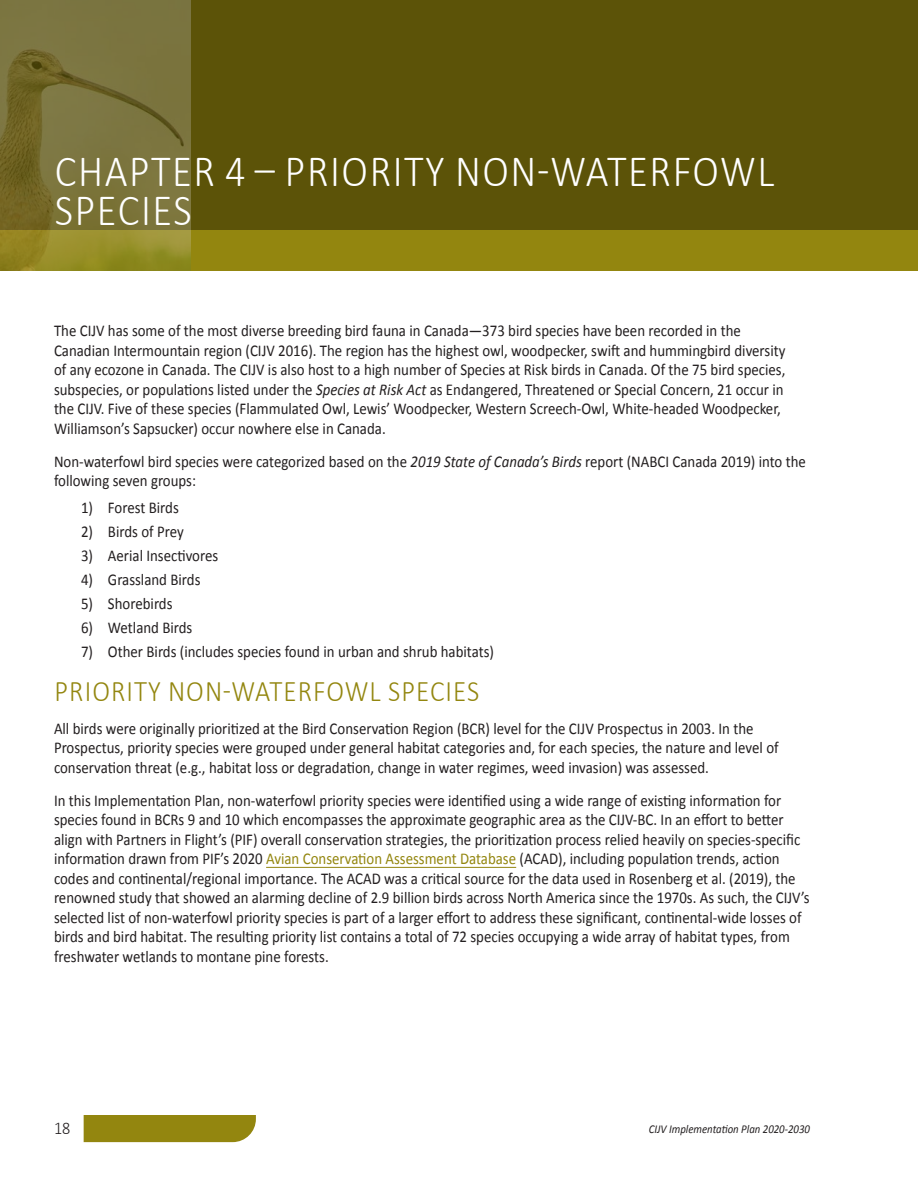
<style>
.page{position:relative;width:918px;height:1188px;background:#fff}
.page>*{position:absolute;margin:0;border:0;box-sizing:border-box;transform-origin:0 0}
.Title-1{font:300 45px/39px "Calibri";letter-spacing:.04em;color:#fff;scale:.9 1}
.Title-2{font:300 30px "Calibri";letter-spacing:.04em;color:#93860f;scale:.9 1}
.t1{font:300 18px "Calibri";color:#231f20;scale:.9 1}
.Text-main{font:16.5px/19.5px "Calibri";color:#231f20;scale:.9 1}
.Text-small_space_aft{font:16.5px/19.5px "Calibri";color:#231f20;scale:.9 1}
.Bullet{font:16.5px "Calibri";color:#231f20;scale:.9 1}
.Bullet-last{font:16.5px "Calibri";color:#231f20;scale:.9 1}
.t2{font:italic 12px "Calibri";color:#231f20;scale:.9 1}
.s1{font-style:italic}
.s2{color:#93860f}
</style>
<div class="page">
<div style="left:84px;top:1115px;width:172px;height:27px;background:#93860f"></div>
<hr style="left:266px;top:867px;width:250px;height:1px;background:#93860f">
<div style="left:0;top:0;width:918px;height:233px;background:#5c5308"></div>
<div style="left:0;top:230px;width:918px;height:41px;background:#93860f"></div>
<img style="left:0;top:0;width:190px;height:271px">
<p class="Title-1" style="left:55px;top:149px;width:801px">CHAPTER 4 – PRIORITY NON-WATERFOWL<br>SPECIES</p>
<p class="Text-main" style="left:54px;top:321px;width:814px">The CIJV has some of the most diverse breeding bird fauna in Canada—373 bird species have been recorded in the Canadian Intermountain region (CIJV 2016). The region has the highest owl, woodpecker, swift and hummingbird diversity of any ecozone in Canada. The CIJV is also host to a high number of Species at Risk birds in Canada. Of the 75 bird species, subspecies, or populations listed under the <span class="s1">Species at Risk Act</span> as Endangered, Threatened or Special Concern, 21 occur in the CIJV. Five of these species (Flammulated Owl, Lewis’ Woodpecker, Western Screech-Owl, White-headed Woodpecker, Williamson’s Sapsucker) occur nowhere else in Canada.</p>
<p class="Text-small_space_aft" style="left:54px;top:452px;width:837px">Non-waterfowl bird species were categorized based on the <span class="s1">2019 State of Canada’s Birds</span> report (NABCI Canada 2019) into the following seven groups:</p>
<p class="Bullet" style="left:81px;top:497px;width:110px">1) Forest Birds</p>
<p class="Bullet" style="left:81px;top:521px;width:116px">2) Birds of Prey</p>
<p class="Bullet" style="left:81px;top:545px;width:154px">3) Aerial Insectivores</p>
<p class="Bullet" style="left:81px;top:569px;width:134px">4) Grassland Birds</p>
<p class="Bullet" style="left:81px;top:593px;width:103px">5) Shorebirds</p>
<p class="Bullet" style="left:81px;top:617px;width:125px">6) Wetland Birds</p>
<p class="Bullet-last" style="left:81px;top:641px;width:460px">7) Other Birds (includes species found in urban and shrub habitats)</p>
<p class="Title-2" style="left:55px;top:672px;width:474px">PRIORITY NON-WATERFOWL SPECIES</p>
<p class="Text-main" style="left:54px;top:719px;width:807px">All birds were originally prioritized at the Bird Conservation Region (BCR) level for the CIJV Prospectus in 2003. In the<br>Prospectus, priority species were grouped under general habitat categories and, for each species, the nature and level of conservation threat (e.g., habitat loss or degradation, change in water regimes, weed invasion) was assessed.</p>
<p class="Text-main" style="left:54px;top:791px;width:841px">In this Implementation Plan, non-waterfowl priority species were identified using a wide range of existing information for species found in BCRs 9 and 10 which encompasses the approximate geographic area as the CIJV-BC. In an effort to better align with Partners in Flight’s (PIF) overall conservation strategies, the prioritization process relied heavily on species-specific information drawn from PIF’s 2020 <span class="s2">Avian Conservation Assessment Database</span> (ACAD), including population trends, action codes and continental/regional importance. The ACAD was a critical source for the data used in Rosenberg et al. (2019), the renowned study that showed an alarming decline of 2.9 billion birds across North America since the 1970s. As such, the CIJV’s selected list of non-waterfowl priority species is part of a larger effort to address these significant, continental-wide losses of birds and bird habitat. The resulting priority list contains a total of 72 species occupying a wide array of habitat types, from freshwater wetlands to montane pine forests.</p>
<p class="t1" style="left:54px;top:1117px;width:20px">18</p>
<p class="t2" style="left:649px;top:1121px;width:181px">CIJV Implementation Plan 2020-2030</p>
</div>
